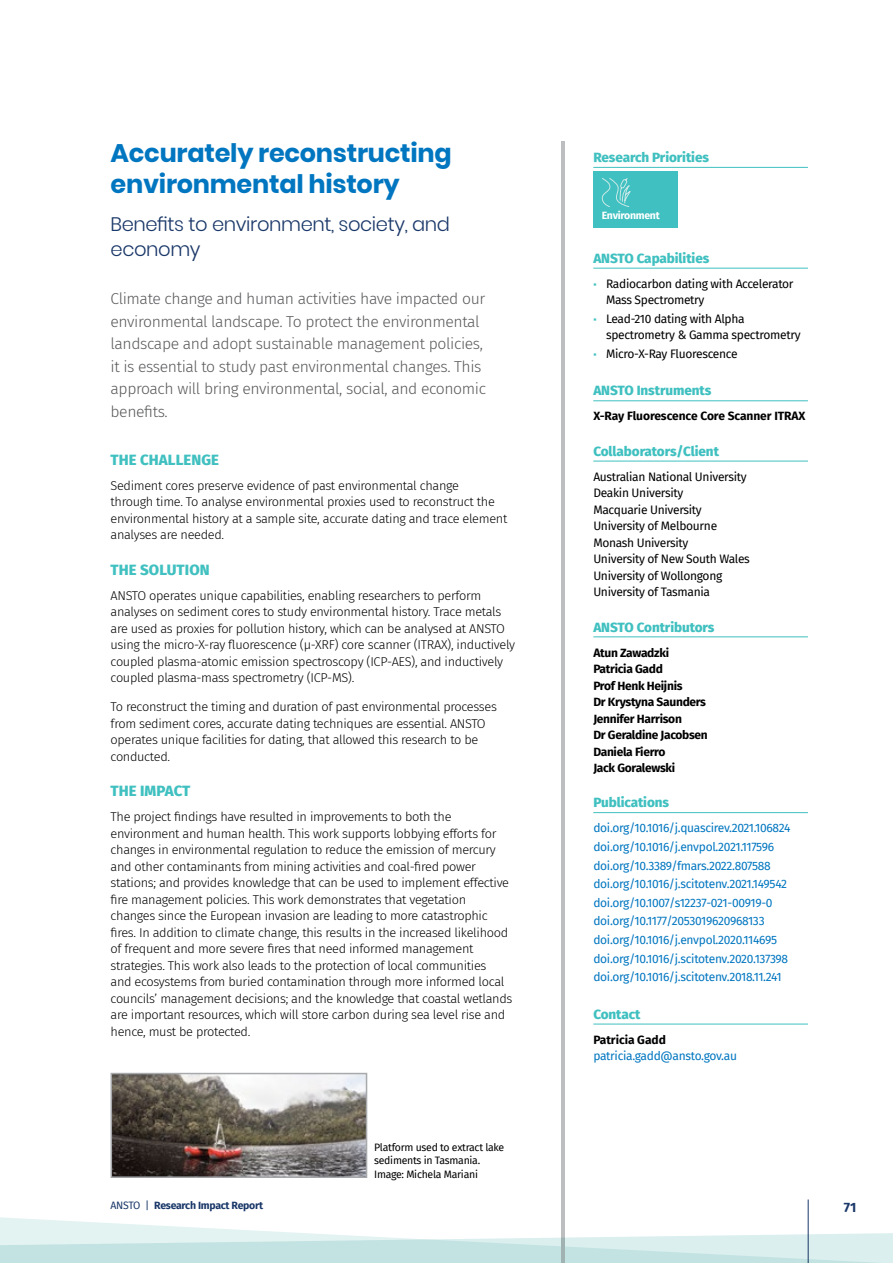
<style>
.page{position:relative;width:893px;height:1263px;background:#fff}
.page>*{position:absolute;margin:0;border:0;box-sizing:border-box;transform-origin:0 0}
.t1{font:700 25.5px/30.6px "Poppins";letter-spacing:-.01em;color:#0076c0}
.t2{font:300 19.5px/25.5px "Poppins";letter-spacing:-.02em;color:#1a3869}
.t3{font:300 15.75px/22.5px "Fira Sans";letter-spacing:-.025em;color:#58595b}
.t4{font:800 15px "Fira Sans";letter-spacing:.005em;color:#40c0c0}
.t5{font:800 13.5px "Fira Sans";letter-spacing:-.005em;color:#40c0c0}
.t6{font:700 13.5px "Fira Sans";color:#1a3869}
.t7{font:300 12.75px/16.5px "Fira Sans";letter-spacing:-.025em;color:#000}
.t8{font:12px/18.6px "Fira Sans";letter-spacing:-.025em;color:#0076c0}
.t9{font:12px/16.5px "Fira Sans";letter-spacing:-.025em;color:#000}
.t10{font:700 12px/16.5px "Fira Sans";letter-spacing:-.025em;color:#000}
.t11{font:700 12px "Fira Sans";letter-spacing:-.005em;color:#000}
.t12{font:10.5px/13.5px "Fira Sans";letter-spacing:-.025em;color:#000}
.t13{font:700 10.5px "Fira Sans";letter-spacing:-.025em;color:#1a3869}
.t14{font:700 10.5px "Fira Sans";letter-spacing:-.025em;color:#fff}
.s1{font-family:"Poppins";font-weight:800;font-size:11.25px;color:#40c0c0}
.s2{font-weight:400}
</style>
<div class="page">
<svg style="left:0;top:1170px;width:808px;height:63px"></svg>
<hr style="left:561px;top:141px;width:4px;height:1122px;background:#bcbec0">
<hr style="left:808px;top:1199px;width:1px;height:64px;background:#1a3869">
<svg style="left:0;top:1233px;width:893px;height:30px;background:#d0e9e9"></svg>
<hr style="left:593px;top:167px;width:215px;height:1px;background:#40c0c0">
<hr style="left:593px;top:268px;width:215px;height:1px;background:#40c0c0">
<hr style="left:593px;top:401px;width:215px;height:1px;background:#40c0c0">
<hr style="left:593px;top:461px;width:215px;height:1px;background:#40c0c0">
<hr style="left:593px;top:637px;width:215px;height:1px;background:#40c0c0">
<hr style="left:593px;top:812px;width:215px;height:1px;background:#40c0c0">
<hr style="left:593px;top:1024px;width:215px;height:1px;background:#40c0c0">
<div style="left:593px;top:171px;width:85px;height:57px;background:#40c0c0"></div>
<svg style="left:601px;top:178px;width:30px;height:29px"></svg>
<img style="left:114px;top:1076px;width:250px;height:99px">
<div style="left:111px;top:1073px;width:256px;height:105px;border:2px solid #a7a9ac"></div>
<h1 class="t1" style="left:111px;top:138px;width:343px">Accurately reconstructing environmental history</h1>
<h2 class="t2" style="left:111px;top:211px;width:341px">Benefits to environment, society, and economy</h2>
<p class="t3" style="left:111px;top:288px;width:377px">Climate change and human activities have impacted our environmental landscape. To protect the environmental landscape and adopt sustainable management policies, it is essential to study past environmental changes. This approach will bring environmental, social, and economic benefits.</p>
<p class="t4" style="left:111px;top:447px;width:110px">THE CHALLENGE</p>
<p class="t7" style="left:111px;top:477px;width:398px">Sediment cores preserve evidence of past environmental change<br>through time. To analyse environmental proxies used to reconstruct the environmental history at a sample site, accurate dating and trace element analyses are needed.</p>
<p class="t4" style="left:111px;top:556px;width:101px">THE SOLUTION</p>
<p class="t7" style="left:111px;top:587px;width:406px">ANSTO operates unique capabilities, enabling researchers to perform analyses on sediment cores to study environmental history. Trace metals are used as proxies for pollution history, which can be analysed at ANSTO using the micro-X-ray fluorescence (µ-XRF) core scanner (ITRAX), inductively coupled plasma-atomic emission spectroscopy (ICP-AES), and inductively coupled plasma-mass spectrometry (ICP-MS).</p>
<p class="t7" style="left:111px;top:699px;width:388px">To reconstruct the timing and duration of past environmental processes from sediment cores, accurate dating techniques are essential. ANSTO operates unique facilities for dating, that allowed this research to be conducted.</p>
<p class="t4" style="left:111px;top:778px;width:81px">THE IMPACT</p>
<p class="t7" style="left:111px;top:808px;width:403px">The project findings have resulted in improvements to both the environment and human health. This work supports lobbying efforts for changes in environmental regulation to reduce the emission of mercury and other contaminants from mining activities and coal-fired power stations; and provides knowledge that can be used to implement effective fire management policies. This work demonstrates that vegetation changes since the European invasion are leading to more catastrophic fires. In addition to climate change, this results in the increased likelihood of frequent and more severe fires that need informed management strategies. This work also leads to the protection of local communities<br>and ecosystems from buried contamination through more informed local councils’ management decisions; and the knowledge that coastal wetlands are important resources, which will store carbon during sea level rise and hence, must be protected.</p>
<p class="t12" style="left:374px;top:1140px;width:132px">Platform used to extract lake sediments in Tasmania.<br>Image: Michela Mariani</p>
<p class="t5" style="left:593px;top:146px;width:117px">Research Priorities</p>
<p class="t14" style="left:602px;top:207px;width:60px">Environment</p>
<p class="t5" style="left:593px;top:246px;width:118px">ANSTO Capabilities</p>
<p class="t9" style="left:606px;top:275px;width:189px;text-indent:-13px"><span class="s1">·</span> Radiocarbon dating with Accelerator<br>Mass Spectrometry</p>
<p class="t9" style="left:606px;top:310px;width:196px;text-indent:-13px"><span class="s1">·</span> Lead-210 dating with Alpha spectrometry &amp; Gamma spectrometry</p>
<p class="t9" style="left:593px;top:345px;width:146px"><span class="s1">·</span> Micro-X-Ray Fluorescence</p>
<p class="t5" style="left:593px;top:379px;width:119px">ANSTO Instruments</p>
<p class="t11" style="left:593px;top:406px;width:214px">X-Ray Fluorescence Core Scanner ITRAX</p>
<p class="t5" style="left:593px;top:439px;width:127px">Collaborators/Client</p>
<p class="t9" style="left:593px;top:468px;width:158px">Australian National University<br>Deakin University<br>Macquarie University<br>University of Melbourne<br>Monash University<br>University of New South Wales<br>University of Wollongong<br>University of Tasmania</p>
<p class="t5" style="left:593px;top:615px;width:123px">ANSTO Contributors</p>
<p class="t10" style="left:593px;top:643px;width:116px">Atun Zawadzki<br>Patricia Gadd<br>Prof Henk Heijnis<br>Dr Krystyna Saunders<br>Jennifer Harrison<br>Dr Geraldine Jacobsen<br>Daniela Fierro<br>Jack Goralewski</p>
<p class="t5" style="left:593px;top:791px;width:77px">Publications</p>
<p class="t8" style="left:593px;top:818px;width:199px">doi.org/10.1016/j.quascirev.2021.106824 doi.org/10.1016/j.envpol.2021.117596 doi.org/10.3389/fmars.2022.807588 doi.org/10.1016/j.scitotenv.2021.149542 doi.org/10.1007/s12237-021-00919-0 doi.org/10.1177/2053019620968133 doi.org/10.1016/j.envpol.2020.114695 doi.org/10.1016/j.scitotenv.2020.137398 doi.org/10.1016/j.scitotenv.2018.11.241</p>
<p class="t5" style="left:593px;top:1002px;width:49px">Contact</p>
<p class="t11" style="left:593px;top:1029px;width:74px">Patricia Gadd</p>
<p class="t8" style="left:593px;top:1046px;width:145px">patricia.gadd@ansto.gov.au</p>
<p class="t13" style="left:111px;top:1197px;width:154px"><span class="s2">ANSTO |</span> Research Impact Report</p>
<p class="t6" style="left:844px;top:1196px;width:14px">71</p>
</div>
